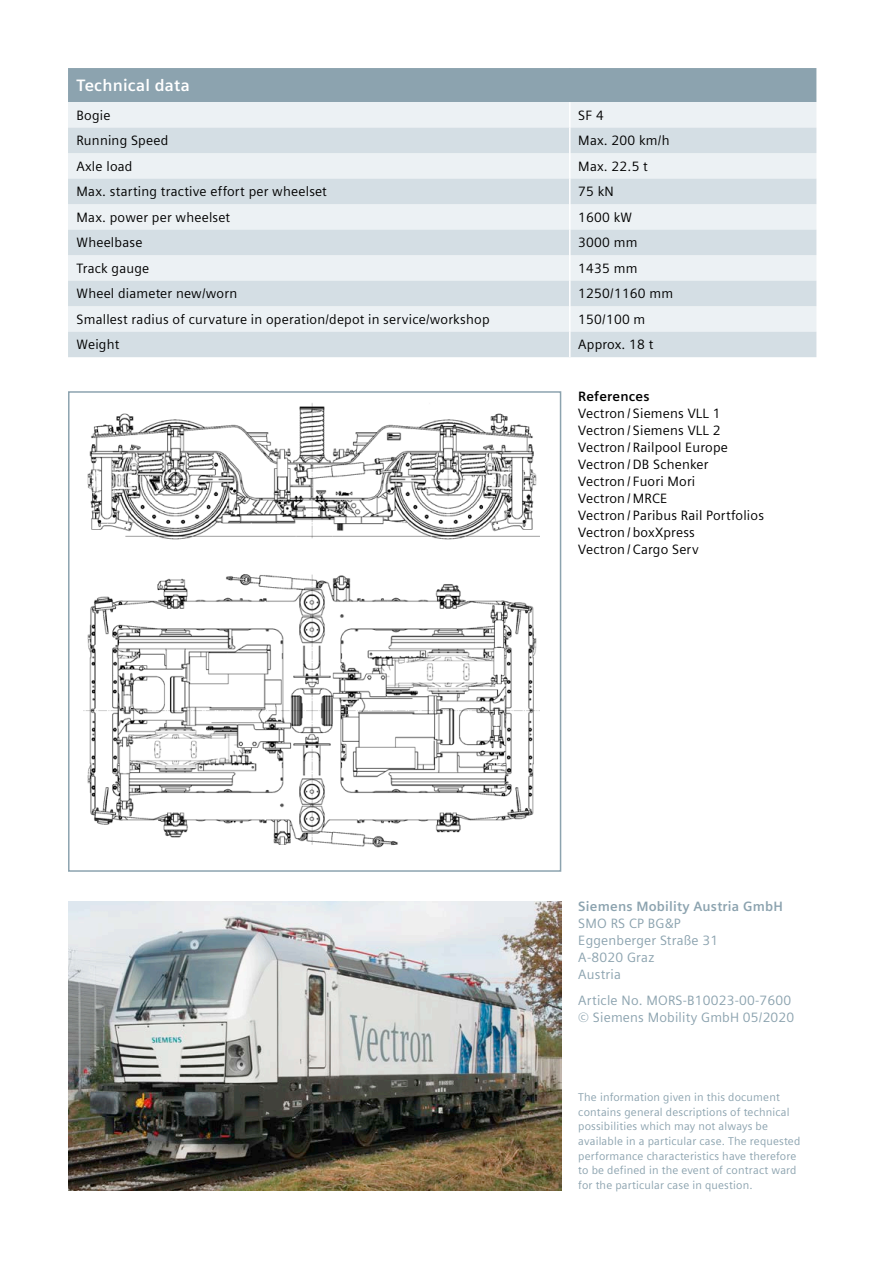
<style>
.page{position:relative;width:893px;height:1263px;background:#fff}
.page>*{position:absolute;margin:0;border:0;box-sizing:border-box;transform-origin:0 0}
.t1{font:700 16.5px "Siemens Sans Global";letter-spacing:.015em;color:#fff}
.t2{font:13.5px/17px "Siemens Sans Global";letter-spacing:.015em;color:#000}
.t3{font:13.5px/17px "Siemens Sans Global";letter-spacing:.015em;color:#8ca3af}
.t4{font:700 13.5px "Siemens Sans Global";letter-spacing:.015em;color:#8ca3af}
.t5{font:700 13.5px "Siemens Sans Global";letter-spacing:.015em;color:#000}
.t6{font:11.25px/14.7px "Siemens Sans Global";letter-spacing:.015em;color:#8ca3af}
</style>
<div class="page">
<img style="left:68px;top:901px;width:493px;height:290px">
<div style="left:68px;top:68px;width:748px;height:34px;background:#8ca3af"></div>
<div style="left:68px;top:102px;width:748px;height:26px;background:#ecf1f4"></div>
<svg style="left:68px;top:128px;width:748px;height:229px;background:#dee6eb"></svg>
<hr style="left:569px;top:68px;width:1px;height:34px;background:#8ca3af">
<hr style="left:569px;top:102px;width:2px;height:26px;background:#fff">
<hr style="left:569px;top:128px;width:2px;height:25px;background:#fff">
<hr style="left:569px;top:153px;width:2px;height:26px;background:#fff">
<hr style="left:569px;top:179px;width:2px;height:25px;background:#fff">
<hr style="left:569px;top:204px;width:2px;height:26px;background:#fff">
<hr style="left:569px;top:230px;width:2px;height:25px;background:#fff">
<hr style="left:569px;top:255px;width:2px;height:26px;background:#fff">
<hr style="left:569px;top:281px;width:2px;height:25px;background:#fff">
<hr style="left:569px;top:306px;width:2px;height:26px;background:#fff">
<hr style="left:569px;top:332px;width:2px;height:25px;background:#fff">
<img style="left:84px;top:403px;width:456px;height:445px">
<div style="left:68px;top:391px;width:493px;height:481px;border:2px solid #8ca3af"></div>
<p class="t1" style="left:77px;top:76px;width:115px">Technical data</p>
<p class="t2" style="left:77px;top:107px;width:35px">Bogie</p>
<p class="t2" style="left:578px;top:107px;width:27px">SF 4</p>
<p class="t2" style="left:77px;top:133px;width:93px">Running Speed</p>
<p class="t2" style="left:578px;top:133px;width:93px">Max. 200 km/h</p>
<p class="t2" style="left:77px;top:158px;width:58px">Axle load</p>
<p class="t2" style="left:578px;top:158px;width:71px">Max. 22.5 t</p>
<p class="t2" style="left:77px;top:184px;width:252px">Max. starting tractive effort per wheelset</p>
<p class="t2" style="left:578px;top:184px;width:37px">75 kN</p>
<p class="t2" style="left:77px;top:209px;width:155px">Max. power per wheelset</p>
<p class="t2" style="left:578px;top:209px;width:55px">1600 kW</p>
<p class="t2" style="left:77px;top:235px;width:67px">Wheelbase</p>
<p class="t2" style="left:578px;top:235px;width:61px">3000 mm</p>
<p class="t2" style="left:77px;top:260px;width:74px">Track gauge</p>
<p class="t2" style="left:578px;top:260px;width:61px">1435 mm</p>
<p class="t2" style="left:77px;top:286px;width:162px">Wheel diameter new/worn</p>
<p class="t2" style="left:578px;top:286px;width:96px">1250/1160 mm</p>
<p class="t2" style="left:77px;top:311px;width:415px">Smallest radius of curvature in operation/depot in service/workshop</p>
<p class="t2" style="left:578px;top:311px;width:68px">150/100 m</p>
<p class="t2" style="left:77px;top:337px;width:44px">Weight</p>
<p class="t2" style="left:578px;top:337px;width:77px">Approx. 18 t</p>
<p class="t5" style="left:578px;top:388px;width:73px">References</p>
<p class="t2" style="left:578px;top:405px;width:187px">Vectron / Siemens VLL 1<br>Vectron / Siemens VLL 2<br>Vectron / Railpool Europe<br>Vectron /DB Schenker<br>Vectron / Fuori Mori<br>Vectron / MRCE<br>Vectron / Paribus Rail Portfolios<br>Vectron / boxXpress<br>Vectron / Cargo Serv</p>
<p class="t4" style="left:578px;top:899px;width:206px">Siemens Mobility Austria GmbH</p>
<p class="t3" style="left:578px;top:916px;width:141px">SMO RS CP BG&amp;P<br>Eggenberger Straße 31<br>A-8020 Graz<br>Austria</p>
<p class="t3" style="left:578px;top:992px;width:218px">Article No. MORS-B10023-00-7600 © Siemens Mobility GmbH 05/2020</p>
<p class="t6" style="left:578px;top:1090px;width:224px">The information given in this document contains general descriptions of technical possibilities which may not always be available in a particular case. The requested performance characteristics have therefore to be defined in the event of contract ward for the particular case in question.</p>
</div>
